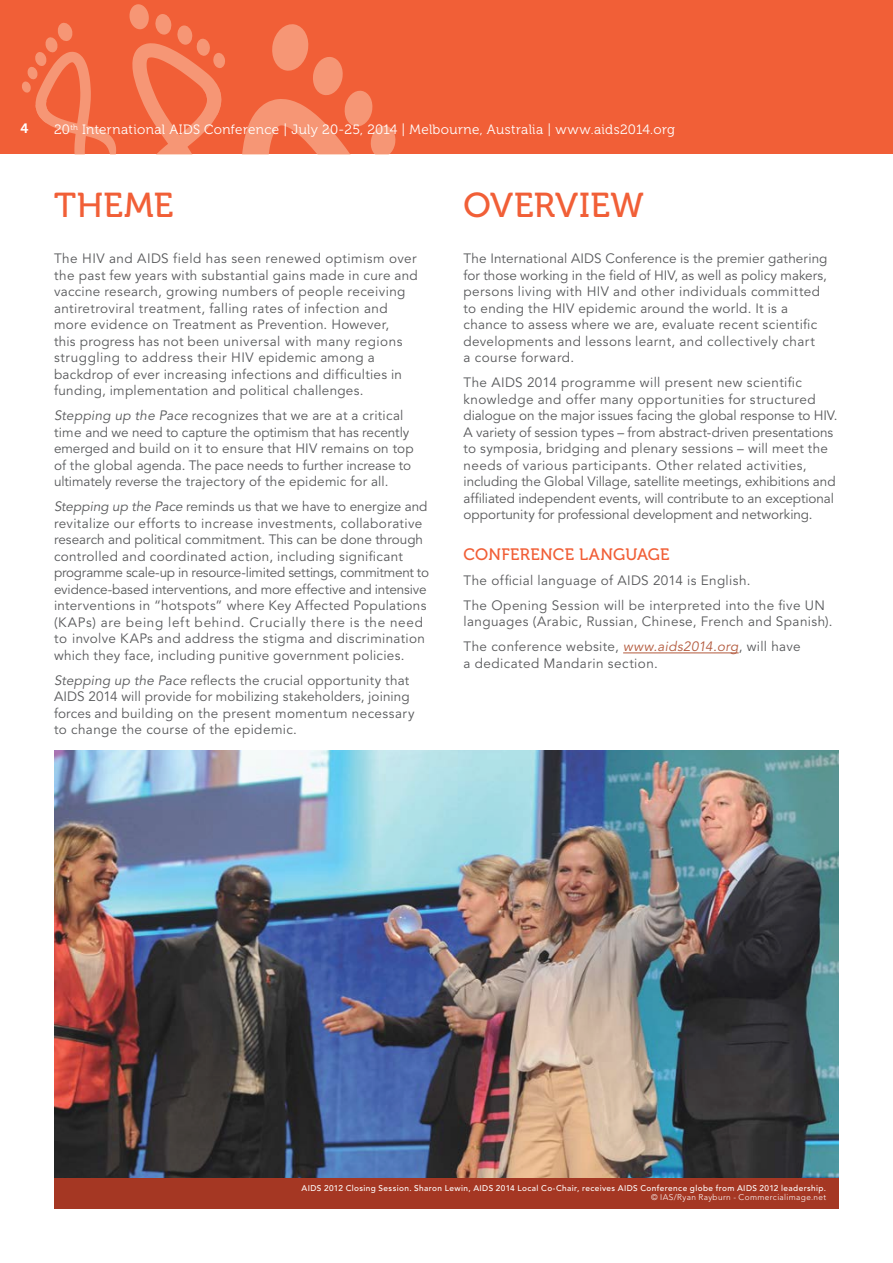
<style>
.page{position:relative;width:893px;height:1263px;background:#fff}
.page>*{position:absolute;margin:0;border:0;box-sizing:border-box;transform-origin:0 0}
.t1{font:34.5px "Museo 500";letter-spacing:.02em;color:#f15f37}
.t2{font:16.5px "Museo 500";letter-spacing:.01em;color:#f15f37}
.t3{font:13.5px/16.5px "Avenir";letter-spacing:.02em;color:#58595b}
.t4{font:13.5px/16.5px "Avenir";color:#58595b}
.t5{font:13.5px "Museo 300";letter-spacing:.025em;color:#fff}
.t6{font:13.5px "Museo 700";color:#fff}
.t7{font:500 8.25px "Avenir";letter-spacing:.05em;color:#fff}
.t8{font:300 8.25px "Avenir";letter-spacing:.045em;color:#fff}
.s1{font-style:italic}
.s2{font-style:italic;color:#b35a3d}
</style>
<div class="page">
<div style="left:0;top:0;width:893px;height:154px;background:#f15f37"></div>
<svg style="left:242px;top:24px;width:154px;height:130px"></svg>
<svg style="left:22px;top:22px;width:94px;height:132px"></svg>
<svg style="left:129px;top:4px;width:96px;height:150px"></svg>
<img style="left:54px;top:751px;width:785px;height:427px">
<hr style="left:623px;top:652px;width:116px;height:1px;background:#b35a3d">
<div style="left:54px;top:1178px;width:785px;height:30px;background:#a53723"></div>
<p class="t6" style="left:21px;top:121px;width:9px">4</p>
<p class="t5" style="left:54px;top:123px;width:622px">20<sup>th</sup> International Aids Conference | July 20-25, 2014 | Melbourne, Australia | www.aids2014.org</p>
<h1 class="t1" style="left:54px;top:186px;width:74px">THEME</h1>
<p class="t3" style="left:54px;top:251px;width:365px">The HIV and AIDS field has seen renewed optimism over the past few years with substantial gains made in cure and vaccine research, growing numbers of people receiving antiretroviral treatment, falling rates of infection and more evidence on Treatment as Prevention. However,<br>this progress has not been universal with many regions struggling to address their HIV epidemic among a backdrop of ever increasing infections and difficulties in funding, implementation and political challenges.</p>
<p class="t3" style="left:54px;top:408px;width:361px"><span class="s1">Stepping up the Pace</span> recognizes that we are at a critical time and we need to capture the optimism that has recently emerged and build on it to ensure that HIV remains on top of the global agenda. The pace needs to further increase to ultimately reverse the trajectory of the epidemic for all.</p>
<p class="t3" style="left:54px;top:499px;width:377px"><span class="s1">Stepping up the Pace</span> reminds us that we have to energize and revitalize our efforts to increase investments, collaborative research and political commitment. This can be done through controlled and coordinated action, including significant programme scale-up in resource-limited settings, commitment to evidence-based interventions, and more effective and intensive interventions in “hotspots” where Key Affected Populations (KAPs) are being left behind. Crucially there is the need to involve KAPs and address the stigma and discrimination which they face, including punitive government policies.</p>
<p class="t3" style="left:54px;top:672px;width:362px"><span class="s1">Stepping up the Pace</span> reflects the crucial opportunity that AIDS 2014 will provide for mobilizing stakeholders, joining forces and building on the present momentum necessary to change the course of the epidemic.</p>
<h1 class="t1" style="left:463px;top:186px;width:138px">OVERVIEW</h1>
<p class="t3" style="left:463px;top:251px;width:366px">The International AIDS Conference is the premier gathering for those working in the field of HIV, as well as policy makers, persons living with HIV and other individuals committed to ending the HIV epidemic around the world. It is a chance to assess where we are, evaluate recent scientific developments and lessons learnt, and collectively chart<br>a course forward.</p>
<p class="t4" style="left:463px;top:375px;width:376px">The AIDS 2014 programme will present new scientific knowledge and offer many opportunities for structured dialogue on the major issues facing the global response to HIV.<br>A variety of session types – from abstract-driven presentations to symposia, bridging and plenary sessions – will meet the needs of various participants. Other related activities, including the Global Village, satellite meetings, exhibitions and affiliated independent events, will contribute to an exceptional opportunity for professional development and networking.</p>
<p class="t2" style="left:463px;top:545px;width:24px">CONFE</p>
<p class="t2" style="left:520px;top:545px;width:23px">RENCE</p>
<p class="t2" style="left:579px;top:545px;width:91px">LANGUAGE</p>
<p class="t3" style="left:463px;top:568px;width:363px;line-height:25px">The official language of AIDS 2014 is English.<br>The Opening Session will be interpreted into the five UN</p>
<p class="t3" style="left:463px;top:610px;width:371px;line-height:25px">languages (Arabic, Russian, Chinese, French and Spanish).<br>The conference website, <span class="s2">www.aids2014.org</span>, will have</p>
<p class="t3" style="left:463px;top:655px;width:196px">a dedicated Mandarin section.</p>
<p class="t7" style="left:302px;top:1183px;width:526px">AIDS 2012 Closing Session. Sharon Lewin, AIDS 2014 Local Co-Chair, receives AIDS Conference globe from AIDS 2012 leadership.</p>
<p class="t8" style="left:651px;top:1192px;width:177px">© IAS/Ryan Rayburn - Commercialimage.net</p>
</div>
